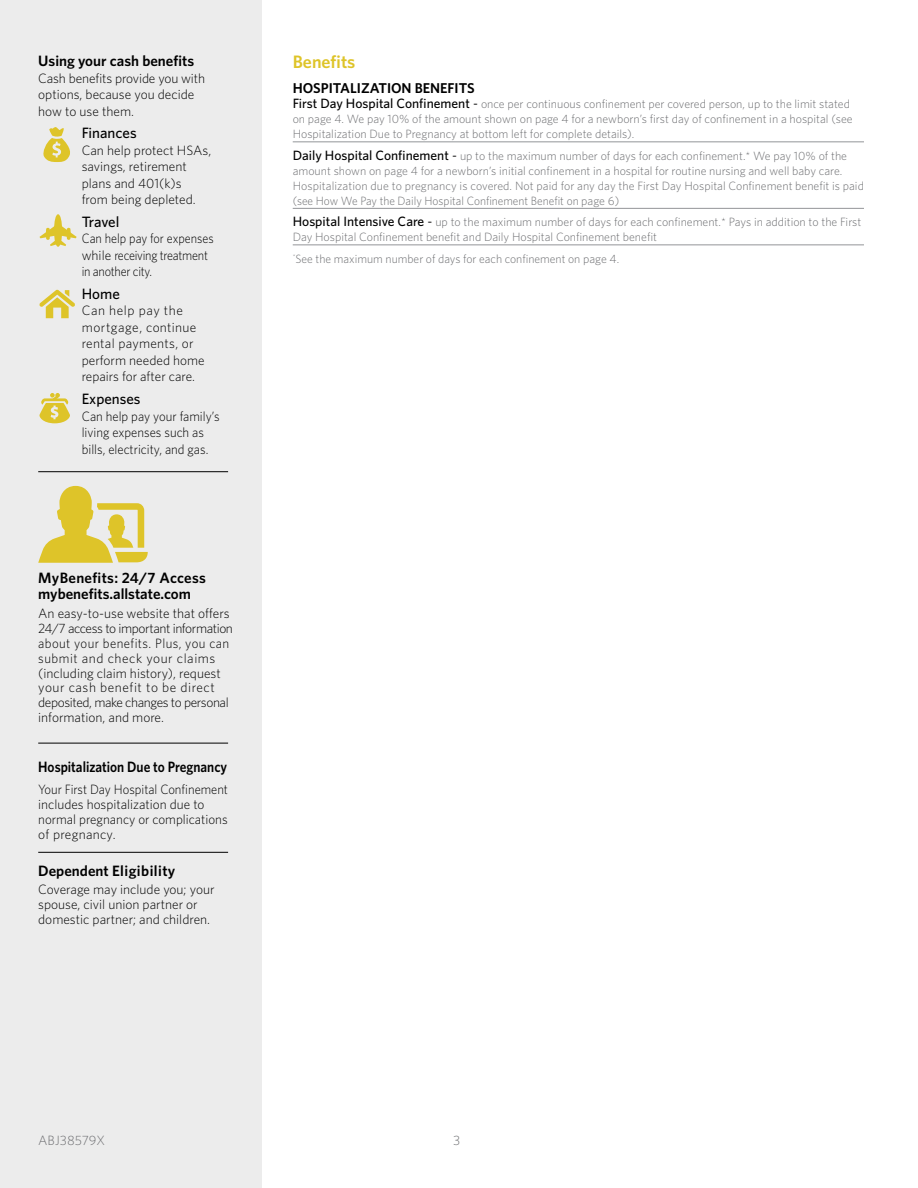
<style>
.page{position:relative;width:918px;height:1188px;background:#fff}
.page>*{position:absolute;margin:0;border:0;box-sizing:border-box;transform-origin:0 0}
.t1{font:600 18px "Whitney";color:#dec429}
.t2{font:600 15px/15.8px "Whitney";color:#000}
.t3{font:600 15px "Whitney";color:#000;scale:.89 1}
.t4{font:500 15px "Whitney";color:#000}
.t5{font:600 15px "Whitney";letter-spacing:.025em;color:#000}
.t6{font:600 14.25px "Whitney";color:#000}
.t7{font:300 13.5px/15px "Whitney";color:#000}
.t8{font:300 13.5px/15px "Whitney";color:#000;scale:.94 1}
.t9{font:300 13.5px/16.5px "Whitney";letter-spacing:.02em;color:#000}
.t10{font:300 13.5px/16.5px "Whitney";color:#000;scale:.95 1}
.t11{font:300 13.5px/16.5px "Whitney";letter-spacing:-.02em;color:#000;scale:.91 1}
.t12{font:300 13.5px "Whitney";color:#6d6e71}
.t13{font:300 12px/15px "Whitney";color:#6d6e71}
.s1{font-weight:500;font-size:13.5px;color:#000}
.s2{font-weight:400;font-size:13.5px;color:#000}
</style>
<div class="page">
<div style="left:0;top:0;width:262px;height:1188px;background:#ececec"></div>
<svg style="left:43px;top:127px;width:27px;height:35px"></svg>
<div style="left:54px;top:214px;width:8px;height:33px;background:#dec429;border-radius:50%"></div>
<svg style="left:39px;top:224px;width:38px;height:22px"></svg>
<svg style="left:39px;top:290px;width:36px;height:28px"></svg>
<svg style="left:39px;top:393px;width:31px;height:30px"></svg>
<svg style="left:38px;top:486px;width:110px;height:77px"></svg>
<hr style="left:38px;top:471px;width:190px;height:1px;background:#000">
<hr style="left:38px;top:743px;width:190px;height:1px;background:#000">
<hr style="left:293px;top:142px;width:571px;height:1px;background:#939598">
<hr style="left:293px;top:208px;width:571px;height:1px;background:#939598">
<hr style="left:293px;top:245px;width:571px;height:1px;background:#939598">
<hr style="left:38px;top:852px;width:190px;height:1px;background:#000">
<p class="t2" style="left:38px;top:53px;width:157px">Using your cash benefits</p>
<p class="t7" style="left:38px;top:69px;width:168px;line-height:16.5px">Cash benefits provide you with options, because you decide how to use them.</p>
<p class="t4" style="left:82px;top:123px;width:56px">Finances</p>
<p class="t7" style="left:82px;top:141px;width:131px;line-height:16.5px">Can help protect HSAs, savings, retirement plans and 401(k)s<br>from being depleted.</p>
<p class="t4" style="left:82px;top:212px;width:39px">Travel</p>
<p class="t11" style="left:82px;top:230px;width:147px">Can help pay for expenses while receiving treatment in another city.</p>
<p class="t4" style="left:82px;top:284px;width:40px">Home</p>
<p class="t9" style="left:82px;top:302px;width:124px">Can help pay the mortgage, continue rental payments, or perform needed home repairs for after care.</p>
<p class="t4" style="left:82px;top:389px;width:60px">Expenses</p>
<p class="t10" style="left:82px;top:407px;width:147px">Can help pay your family’s living expenses such as bills, electricity, and gas.</p>
<p class="t2" style="left:38px;top:570px;width:169px">MyBenefits: 24/7 Access mybenefits.allstate.com</p>
<p class="t7" style="left:38px;top:605px;width:196px">An easy-to-use website that offers<br>24/7 access to important information about your benefits. Plus, you can submit and check your claims (including claim history), request your cash benefit to be direct deposited, make changes to personal information, and more.</p>
<p class="t3" style="left:38px;top:757px;width:214px">Hospitalization Due to Pregnancy</p>
<p class="t8" style="left:38px;top:781px;width:203px">Your First Day Hospital Confinement includes hospitalization due to normal pregnancy or complications of pregnancy.</p>
<p class="t5" style="left:38px;top:861px;width:139px">Dependent Eligibility</p>
<p class="t7" style="left:38px;top:882px;width:178px">Coverage may include you; your spouse, civil union partner or domestic partner; and children.</p>
<h1 class="t1" style="left:293px;top:50px;width:64px">Benefits</h1>
<p class="t6" style="left:293px;top:79px;width:184px">HOSPITALIZATION BENEFITS</p>
<p class="t13" style="left:293px;top:96px;width:561px"><span class="s1">First Day Hospital Confinement</span> <span class="s2">-</span> once per continuous confinement per covered person, up to the limit stated on page 4. We pay 10% of the amount shown on page 4 for a newborn’s first day of confinement in a hospital (see<br>Hospitalization Due to Pregnancy at bottom left for complete details).</p>
<p class="t13" style="left:293px;top:148px;width:573px"><span class="s1">Daily Hospital Confinement</span> <span class="s2">-</span> up to the maximum number of days for each confinement.* We pay 10% of the amount shown on page 4 for a newborn’s initial confinement in a hospital for routine nursing and well baby care.<br>Hospitalization due to pregnancy is covered. Not paid for any day the First Day Hospital Confinement benefit is paid (see How We Pay the Daily Hospital Confinement Benefit on page 6)</p>
<p class="t13" style="left:293px;top:214px;width:570px"><span class="s1">Hospital Intensive Care</span> <span class="s2">-</span> up to the maximum number of days for each confinement.* Pays in addition to the First<br>Day Hospital Confinement benefit and Daily Hospital Confinement benefit</p>
<p class="t13" style="left:293px;top:251px;width:328px"><sup>*</sup>See the maximum number of days for each confinement on page 4.</p>
<p class="t12" style="left:38px;top:1131px;width:68px">ABJ38579X</p>
<p class="t12" style="left:453px;top:1131px;width:9px">3</p>
</div>
